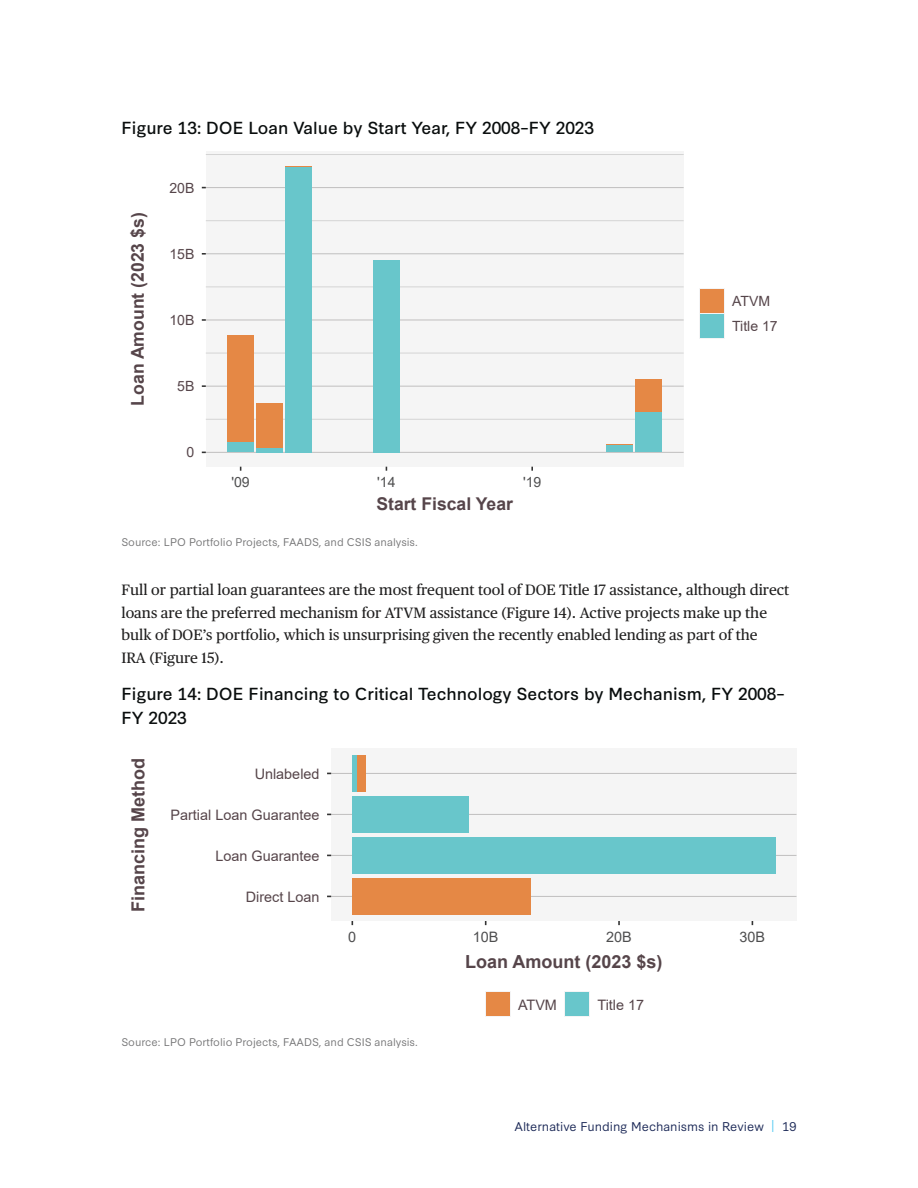
<style>
.page{position:relative;width:918px;height:1188px;background:#fff}
.page>*{position:absolute;margin:0;border:0;box-sizing:border-box;transform-origin:0 0}
.t1{font:700 18px "Arial";color:#56454a}
.t2{font:700 17.55px "Arial";color:#56454a}
.t3{font:16.5px/24px "Synthese";color:#090d0d}
.t4{font:15px/22.5px "Publico Text";color:#1f1e1e}
.t5{font:14.4px "Arial";color:#56454a}
.t6{font:14.4px "Arial";color:#4e4e4f}
.t7{font:14.1px/25.3px "Arial";color:#56454a}
.t8{font:14.1px "Arial";color:#4e4e4f}
.t9{font:12px "Synthese";color:#1c2957}
.t10{font:10.5px "Synthese";color:#767677}
.s1{color:#54caf2}
</style>
<div class="page">
<div style="left:206px;top:152px;width:478px;height:315px;background:#f5f5f5"></div>
<hr style="left:206px;top:419px;width:478px;height:1px;background:#d4d4d4">
<hr style="left:206px;top:353px;width:478px;height:1px;background:#d4d4d4">
<hr style="left:206px;top:287px;width:478px;height:1px;background:#d4d4d4">
<hr style="left:206px;top:220px;width:478px;height:1px;background:#d4d4d4">
<hr style="left:206px;top:154px;width:478px;height:1px;background:#d4d4d4">
<hr style="left:206px;top:452px;width:478px;height:1px;background:#c0bfbf">
<hr style="left:206px;top:386px;width:478px;height:1px;background:#c0bfbf">
<hr style="left:206px;top:320px;width:478px;height:1px;background:#c0bfbf">
<hr style="left:206px;top:254px;width:478px;height:1px;background:#c0bfbf">
<hr style="left:206px;top:187px;width:478px;height:1px;background:#c0bfbf">
<div style="left:228px;top:335px;width:26px;height:108px;background:#e58845"></div>
<div style="left:257px;top:404px;width:26px;height:44px;background:#e58845"></div>
<svg style="left:286px;top:166px;width:26px;height:1px"></svg>
<svg style="left:607px;top:444px;width:26px;height:1px"></svg>
<div style="left:636px;top:380px;width:26px;height:33px;background:#e58845"></div>
<div style="left:228px;top:443px;width:26px;height:9px;background:#68c6cb"></div>
<hr style="left:257px;top:448px;width:26px;height:4px;background:#68c6cb">
<div style="left:286px;top:167px;width:26px;height:285px;background:#68c6cb"></div>
<div style="left:373px;top:260px;width:27px;height:192px;background:#68c6cb"></div>
<div style="left:607px;top:445px;width:26px;height:7px;background:#68c6cb"></div>
<div style="left:636px;top:413px;width:26px;height:39px;background:#68c6cb"></div>
<svg style="left:700px;top:288px;width:25px;height:25px"></svg>
<div style="left:701px;top:289px;width:23px;height:23px;background:#e58845"></div>
<div style="left:700px;top:313px;width:25px;height:26px;background:#68c6cb"></div>
<div style="left:331px;top:749px;width:465px;height:172px;background:#f5f5f5"></div>
<hr style="left:331px;top:896px;width:465px;height:1px;background:#c0bfbf">
<hr style="left:331px;top:855px;width:465px;height:1px;background:#c0bfbf">
<hr style="left:331px;top:814px;width:465px;height:1px;background:#c0bfbf">
<hr style="left:331px;top:773px;width:465px;height:1px;background:#c0bfbf">
<div style="left:352px;top:878px;width:179px;height:37px;background:#e58845"></div>
<div style="left:356px;top:755px;width:10px;height:37px;background:#e58845"></div>
<div style="left:352px;top:837px;width:423px;height:37px;background:#68c6cb"></div>
<div style="left:352px;top:796px;width:116px;height:37px;background:#68c6cb"></div>
<hr style="left:352px;top:755px;width:4px;height:37px;background:#68c6cb">
<div style="left:485px;top:991px;width:26px;height:26px;background:#f4f4f5"></div>
<div style="left:486px;top:992px;width:24px;height:24px;background:#e58845"></div>
<div style="left:564px;top:991px;width:26px;height:26px;background:#f4f4f5"></div>
<div style="left:565px;top:992px;width:24px;height:24px;background:#68c6cb"></div>
<p class="t3" style="left:122px;top:114px;width:474px">Figure 13: DOE Loan Value by Start Year, FY 2008–FY 2023</p>
<p class="t2" style="left:125px;top:406px;width:194px;rotate:-90deg">Loan Amount (2023 $s)</p>
<p class="t7" style="left:169px;top:175px;width:27px">20B</p>
<p class="t7" style="left:169px;top:241px;width:27px">15B</p>
<p class="t7" style="left:169px;top:307px;width:27px">10B</p>
<p class="t7" style="left:177px;top:373px;width:19px">5B</p>
<p class="t7" style="left:187px;top:440px;width:9px">0</p>
<p class="t8" style="left:231px;top:472px;width:20px">'09</p>
<p class="t8" style="left:377px;top:472px;width:20px">'14</p>
<p class="t8" style="left:523px;top:472px;width:20px">'19</p>
<p class="t2" style="left:376px;top:491px;width:138px">Start Fiscal Year</p>
<p class="t7" style="left:732px;top:288px;width:47px">ATVM<br>Title 17</p>
<p class="t10" style="left:122px;top:533px;width:298px">Source: LPO Portfolio Projects, FAADS, and CSIS analysis.</p>
<p class="t4" style="left:122px;top:578px;width:669px">Full or partial loan guarantees are the most frequent tool of DOE Title 17 assistance, although direct loans are the preferred mechanism for ATVM assistance (Figure 14). Active projects make up the bulk of DOE’s portfolio, which is unsurprising given the recently enabled lending as part of the<br>IRA (Figure 15).</p>
<p class="t3" style="left:122px;top:681px;width:665px">Figure 14: DOE Financing to Critical Technology Sectors by Mechanism, FY 2008–<br>FY 2023</p>
<p class="t1" style="left:125px;top:912px;width:156px;rotate:-90deg">Financing Method</p>
<p class="t5" style="left:255px;top:764px;width:66px">Unlabeled</p>
<p class="t5" style="left:171px;top:805px;width:151px">Partial Loan Guarantee</p>
<p class="t5" style="left:215px;top:846px;width:106px">Loan Guarantee</p>
<p class="t5" style="left:246px;top:887px;width:75px">Direct Loan</p>
<p class="t6" style="left:348px;top:927px;width:10px">0</p>
<p class="t6" style="left:473px;top:927px;width:27px">10B</p>
<p class="t6" style="left:606px;top:927px;width:27px">20B</p>
<p class="t6" style="left:740px;top:927px;width:27px">30B</p>
<p class="t1" style="left:465px;top:949px;width:199px">Loan Amount (2023 $s)</p>
<p class="t5" style="left:518px;top:995px;width:40px">ATVM</p>
<p class="t5" style="left:597px;top:995px;width:48px">Title 17</p>
<p class="t10" style="left:122px;top:1033px;width:298px">Source: LPO Portfolio Projects, FAADS, and CSIS analysis.</p>
<p class="t9" style="left:515px;top:1116px;width:283px">Alternative Funding Mechanisms in Review <span class="s1">|</span> 19</p>
</div>
